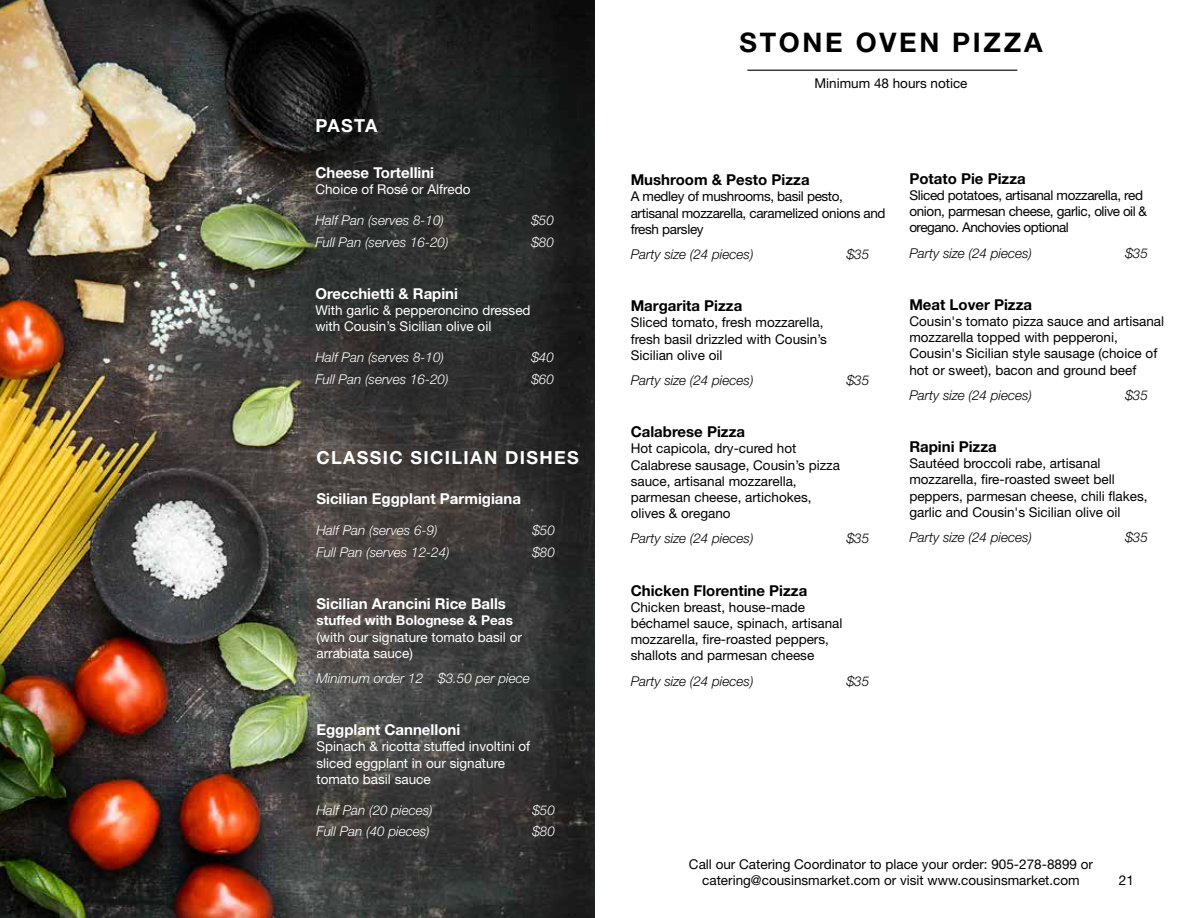
<style>
.page{position:relative;width:1188px;height:918px;background:#fff}
.page>*{position:absolute;margin:0;border:0;box-sizing:border-box;transform-origin:0 0}
.t1{font:700 27px "Helvetica Neue";letter-spacing:.1em;color:#000}
.t2{font:700 18px "Helvetica Neue";letter-spacing:.075em;color:#fff}
.t3{font:700 15px "Helvetica Neue";color:#000}
.t4{font:700 15px "Helvetica Neue";color:#fff}
.t5{font:13.5px/16.2px "Helvetica Neue";color:#000}
.t6{font:13.5px/16.2px "Helvetica Neue";color:#fff}
.t7{font:italic 300 13.5px "Helvetica Neue";color:#fff}
.t8{font:13.5px/16.2px "Helvetica Neue";letter-spacing:-.025em;color:#000}
.t9{font:italic 300 13.5px "Helvetica Neue";color:#000}
.t10{font:700 13.5px "Helvetica Neue";color:#fff}
</style>
<div class="page">
<img style="left:0;top:0;width:594px;height:918px">
<hr style="left:747px;top:70px;width:270px;height:1px;background:#000">
<h2 class="t2" style="left:315px;top:115px;width:64px">PASTA</h2>
<p class="t4" style="left:315px;top:163px;width:120px">Cheese Tortellini</p>
<p class="t6" style="left:315px;top:181px;width:157px">Choice of Rosé or Alfredo</p>
<p class="t7" style="left:315px;top:212px;width:130px">Half Pan (serves 8-10)</p>
<p class="t7" style="left:531px;top:212px;width:24px">$50</p>
<p class="t7" style="left:315px;top:234px;width:135px">Full Pan (serves 16-20)</p>
<p class="t7" style="left:531px;top:234px;width:24px">$80</p>
<p class="t4" style="left:315px;top:284px;width:144px">Orecchietti &amp; Rapini</p>
<p class="t6" style="left:315px;top:302px;width:217px">With garlic &amp; pepperoncino dressed with Cousin’s Sicilian olive oil</p>
<p class="t7" style="left:315px;top:349px;width:130px">Half Pan (serves 8-10)</p>
<p class="t7" style="left:531px;top:349px;width:24px">$40</p>
<p class="t7" style="left:315px;top:371px;width:135px">Full Pan (serves 16-20)</p>
<p class="t7" style="left:531px;top:371px;width:24px">$60</p>
<h2 class="t2" style="left:316px;top:447px;width:264px">CLASSIC SICILIAN DISHES</h2>
<p class="t4" style="left:316px;top:490px;width:206px">Sicilian Eggplant Parmigiana</p>
<p class="t7" style="left:316px;top:522px;width:123px">Half Pan (serves 6-9)</p>
<p class="t7" style="left:532px;top:522px;width:24px">$50</p>
<p class="t7" style="left:316px;top:544px;width:135px">Full Pan (serves 12-24)</p>
<p class="t7" style="left:532px;top:544px;width:24px">$80</p>
<p class="t4" style="left:316px;top:595px;width:191px">Sicilian Arancini Rice Balls</p>
<p class="t10" style="left:316px;top:612px;width:198px">stuffed with Bolognese &amp; Peas</p>
<p class="t6" style="left:316px;top:628px;width:207px">(with our signature tomato basil or arrabiata sauce)</p>
<p class="t7" style="left:316px;top:670px;width:215px">Minimum order 12 $3.50 per piece</p>
<p class="t4" style="left:316px;top:721px;width:145px">Eggplant Cannelloni</p>
<p class="t6" style="left:316px;top:738px;width:215px">Spinach &amp; ricotta stuffed involtini of sliced eggplant in our signature tomato basil sauce</p>
<p class="t7" style="left:316px;top:802px;width:118px">Half Pan (20 pieces)</p>
<p class="t7" style="left:532px;top:802px;width:24px">$50</p>
<p class="t7" style="left:316px;top:823px;width:115px">Full Pan (40 pieces)</p>
<p class="t7" style="left:532px;top:823px;width:24px">$80</p>
<h1 class="t1" style="left:739px;top:26px;width:305px">STONE OVEN PIZZA</h1>
<p class="t5" style="left:814px;top:75px;width:155px">Minimum 48 hours notice</p>
<p class="t3" style="left:631px;top:171px;width:180px">Mushroom &amp; Pesto Pizza</p>
<p class="t8" style="left:631px;top:188px;width:256px">A medley of mushrooms, basil pesto, artisanal mozzarella, caramelized onions and fresh parsley</p>
<p class="t9" style="left:631px;top:246px;width:124px">Party size (24 pieces)</p>
<p class="t9" style="left:847px;top:246px;width:24px">$35</p>
<p class="t3" style="left:631px;top:297px;width:113px">Margarita Pizza</p>
<p class="t5" style="left:631px;top:314px;width:198px">Sliced tomato, fresh mozzarella, fresh basil drizzled with Cousin’s<br>Sicilian olive oil</p>
<p class="t9" style="left:631px;top:372px;width:124px">Party size (24 pieces)</p>
<p class="t9" style="left:847px;top:372px;width:24px">$35</p>
<p class="t3" style="left:631px;top:423px;width:116px">Calabrese Pizza</p>
<p class="t5" style="left:631px;top:440px;width:211px">Hot capicola, dry-cured hot<br>Calabrese sausage, Cousin’s pizza sauce, artisanal mozzarella, parmesan cheese, artichokes, olives &amp; oregano</p>
<p class="t9" style="left:631px;top:531px;width:124px">Party size (24 pieces)</p>
<p class="t9" style="left:847px;top:531px;width:24px">$35</p>
<p class="t3" style="left:631px;top:581px;width:178px">Chicken Florentine Pizza</p>
<p class="t5" style="left:631px;top:599px;width:213px">Chicken breast, house-made béchamel sauce, spinach, artisanal mozzarella, fire-roasted peppers, shallots and parmesan cheese</p>
<p class="t9" style="left:631px;top:673px;width:124px">Party size (24 pieces)</p>
<p class="t9" style="left:847px;top:673px;width:24px">$35</p>
<p class="t3" style="left:909px;top:169px;width:118px">Potato Pie Pizza</p>
<p class="t8" style="left:909px;top:187px;width:239px">Sliced potatoes, artisanal mozzarella, red onion, parmesan cheese, garlic, olive oil &amp; oregano. Anchovies optional</p>
<p class="t9" style="left:909px;top:245px;width:124px">Party size (24 pieces)</p>
<p class="t9" style="left:1125px;top:245px;width:24px">$35</p>
<p class="t3" style="left:909px;top:295px;width:124px">Meat Lover Pizza</p>
<p class="t5" style="left:909px;top:313px;width:256px">Cousin's tomato pizza sauce and artisanal mozzarella topped with pepperoni, Cousin's Sicilian style sausage (choice of hot or sweet), bacon and ground beef</p>
<p class="t9" style="left:909px;top:387px;width:124px">Party size (24 pieces)</p>
<p class="t9" style="left:1125px;top:387px;width:24px">$35</p>
<p class="t3" style="left:909px;top:437px;width:89px">Rapini Pizza</p>
<p class="t5" style="left:909px;top:455px;width:240px">Sautéed broccoli rabe, artisanal mozzarella, fire-roasted sweet bell peppers, parmesan cheese, chili flakes, garlic and Cousin's Sicilian olive oil</p>
<p class="t9" style="left:909px;top:529px;width:124px">Party size (24 pieces)</p>
<p class="t9" style="left:1125px;top:529px;width:24px">$35</p>
<p class="t5" style="left:689px;top:856px;width:406px;text-align:center">Call our Catering Coordinator to place your order: 905-278-8899 or catering@cousinsmarket.com or visit www.cousinsmarket.com</p>
<p class="t5" style="left:1119px;top:872px;width:17px">21</p>
</div>
